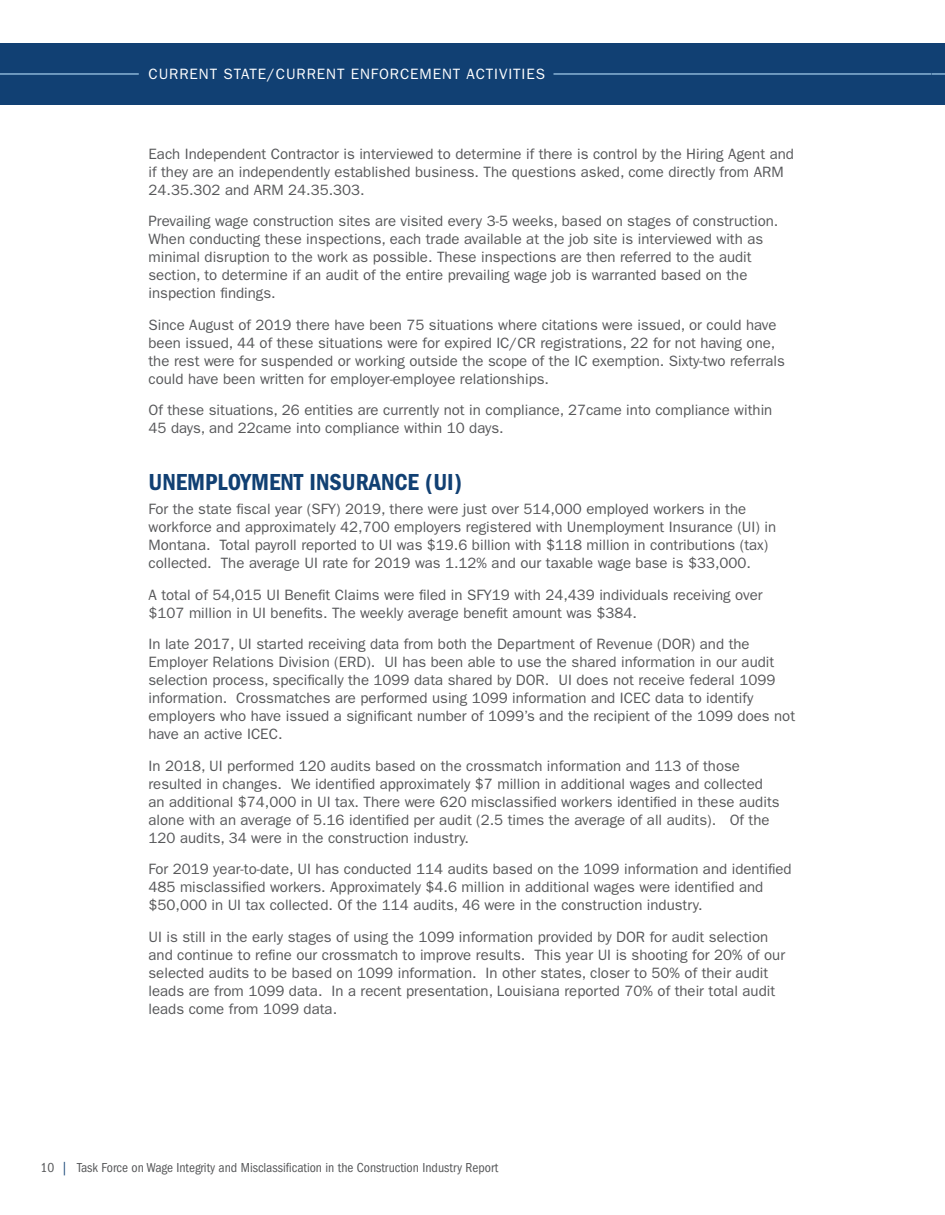
<style>
.page{position:relative;width:945px;height:1215px;background:#fff}
.page>*{position:absolute;margin:0;border:0;box-sizing:border-box;transform-origin:0 0}
.t1{font:24px "ITC Franklin Gothic Std Dm Cd";color:#114073}
.t2{font:15px/18px "ITC Franklin Gothic Std";color:#57585a}
.t3{font:15px "ITC Franklin Gothic Std";letter-spacing:.06em;color:#fff}
.t4{font:condensed 13.5px "ITC Franklin Gothic Std";color:#57585a}
.s1{color:#114073}
</style>
<div class="page">
<div style="left:932px;top:43px;width:13px;height:62px;background:#114073"></div>
<svg style="left:932px;top:73px;width:13px;height:2px"></svg>
<div style="left:0;top:43px;width:932px;height:62px;background:#114073"></div>
<hr style="left:554px;top:73px;width:378px;height:2px;background:#8bb5d7">
<hr style="left:0;top:73px;width:139px;height:2px;background:#8bb5d7">
<p class="t3" style="left:148px;top:65px;width:398px">CURRENT STATE/CURRENT ENFORCEMENT ACTIVITIES</p>
<p class="t2" style="left:148px;top:145px;width:647px">Each Independent Contractor is interviewed to determine if there is control by the Hiring Agent and if they are an independently established business. The questions asked, come directly from ARM<br>24.35.302 and ARM 24.35.303.</p>
<p class="t2" style="left:148px;top:212px;width:631px">Prevailing wage construction sites are visited every 3-5 weeks, based on stages of construction.<br>When conducting these inspections, each trade available at the job site is interviewed with as minimal disruption to the work as possible. These inspections are then referred to the audit section, to determine if an audit of the entire prevailing wage job is warranted based on the inspection findings.</p>
<p class="t2" style="left:148px;top:316px;width:638px">Since August of 2019 there have been 75 situations where citations were issued, or could have been issued, 44 of these situations were for expired IC/CR registrations, 22 for not having one, the rest were for suspended or working outside the scope of the IC exemption. Sixty-two referrals could have been written for employer-employee relationships.</p>
<p class="t2" style="left:148px;top:401px;width:625px">Of these situations, 26 entities are currently not in compliance, 27came into compliance within<br>45 days, and 22came into compliance within 10 days.</p>
<h1 class="t1" style="left:148px;top:468px;width:315px">UNEMPLOYMENT INSURANCE (UI)</h1>
<p class="t2" style="left:148px;top:500px;width:629px">For the state fiscal year (SFY) 2019, there were just over 514,000 employed workers in the workforce and approximately 42,700 employers registered with Unemployment Insurance (UI) in Montana. Total payroll reported to UI was $19.6 billion with $118 million in contributions (tax) collected. The average UI rate for 2019 was 1.12% and our taxable wage base is $33,000.</p>
<p class="t2" style="left:148px;top:586px;width:616px">A total of 54,015 UI Benefit Claims were filed in SFY19 with 24,439 individuals receiving over $107 million in UI benefits. The weekly average benefit amount was $384.</p>
<p class="t2" style="left:148px;top:635px;width:648px">In late 2017, UI started receiving data from both the Department of Revenue (DOR) and the Employer Relations Division (ERD). UI has been able to use the shared information in our audit selection process, specifically the 1099 data shared by DOR. UI does not receive federal 1099 information. Crossmatches are performed using 1099 information and ICEC data to identify employers who have issued a significant number of 1099’s and the recipient of the 1099 does not have an active ICEC.</p>
<p class="t2" style="left:148px;top:757px;width:633px">In 2018, UI performed 120 audits based on the crossmatch information and 113 of those resulted in changes. We identified approximately $7 million in additional wages and collected an additional $74,000 in UI tax. There were 620 misclassified workers identified in these audits alone with an average of 5.16 identified per audit (2.5 times the average of all audits). Of the 120 audits, 34 were in the construction industry.</p>
<p class="t2" style="left:148px;top:860px;width:645px">For 2019 year-to-date, UI has conducted 114 audits based on the 1099 information and identified<br>485 misclassified workers. Approximately $4.6 million in additional wages were identified and $50,000 in UI tax collected. Of the 114 audits, 46 were in the construction industry.</p>
<p class="t2" style="left:148px;top:928px;width:638px">UI is still in the early stages of using the 1099 information provided by DOR for audit selection and continue to refine our crossmatch to improve results. This year UI is shooting for 20% of our selected audits to be based on 1099 information. In other states, closer to 50% of their audit leads are from 1099 data. In a recent presentation, Louisiana reported 70% of their total audit leads come from 1099 data.</p>
<p class="t4" style="left:40px;top:1160px;width:459px">10 <span class="s1">|</span> Task Force on Wage Integrity and Misclassification in the Construction Industry Report</p>
</div>
